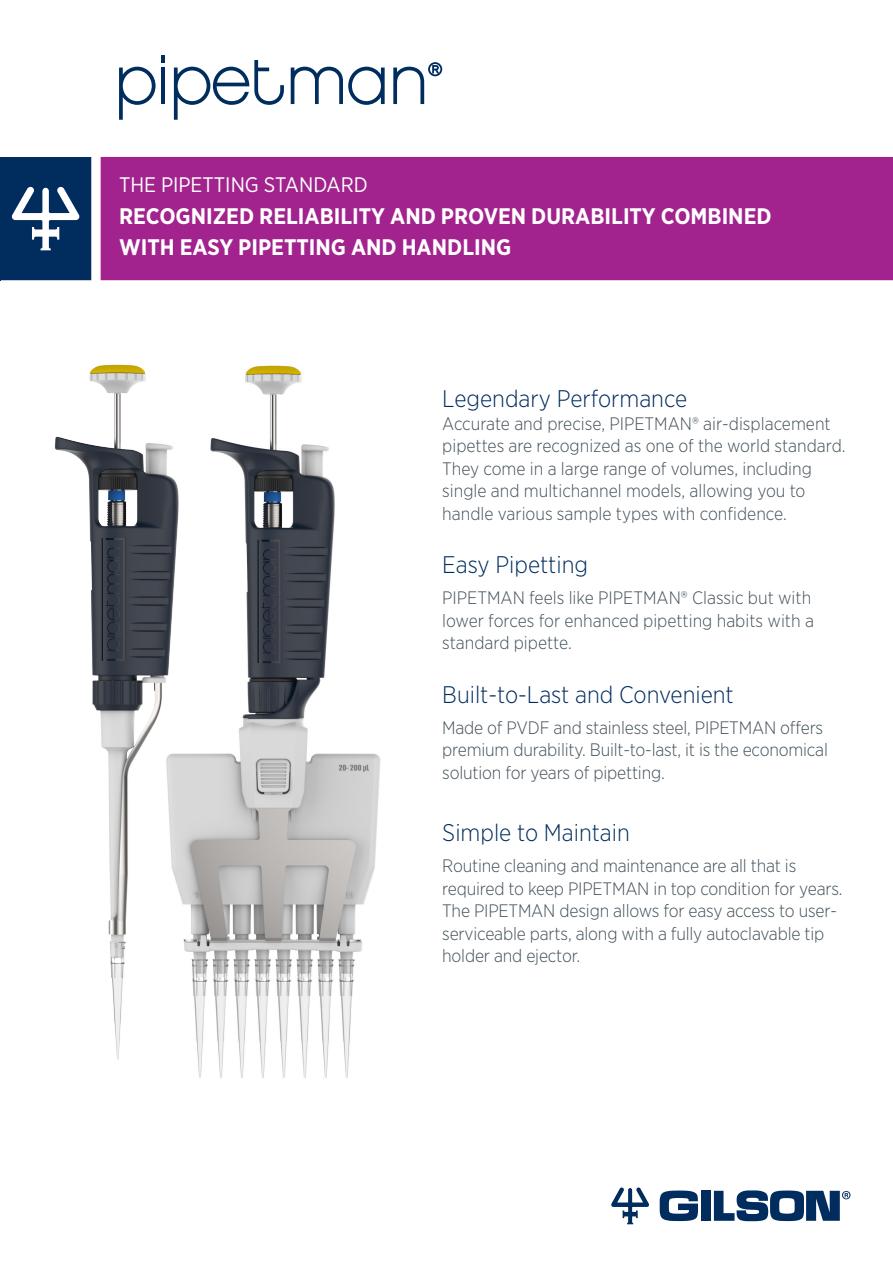
<style>
.page{position:relative;width:893px;height:1263px;background:#fff}
.page>*{position:absolute;margin:0;border:0;box-sizing:border-box;transform-origin:0 0}
.t1{font:300 24px "Gotham Narrow";color:#002c5e}
.t2{font:700 22.5px "Gotham Narrow";color:#fff}
.t3{font:21px "Gotham Narrow";color:#fff}
.t4{font:300 18px/22.5px "Gotham Narrow";letter-spacing:-.01em;color:#415059}
</style>
<div class="page">
<img style="left:220px;top:365px;width:161px;height:713px">
<svg style="left:0;top:157px;width:91px;height:123px;background:#204672"></svg>
<div style="left:101px;top:157px;width:792px;height:123px;background:#a2238e"></div>
<div style="left:701px;top:1191px;width:10px;height:30px;background:#002c5e"></div>
<svg style="left:660px;top:1190px;width:38px;height:31px"></svg>
<svg style="left:714px;top:1190px;width:136px;height:31px"></svg>
<svg style="left:611px;top:1187px;width:38px;height:37px"></svg>
<svg style="left:119px;top:56px;width:46px;height:64px"></svg>
<hr style="left:161px;top:68px;width:4px;height:36px;background:#002c5e">
<svg style="left:174px;top:60px;width:110px;height:60px"></svg>
<svg style="left:291px;top:67px;width:94px;height:38px"></svg>
<svg style="left:393px;top:62px;width:49px;height:42px"></svg>
<img style="left:55px;top:364px;width:165px;height:714px">
<p class="t3" style="left:119px;top:172px;width:250px">THE PIPETTING STANDARD</p>
<p class="t2" style="left:119px;top:201px;width:654px">RECOGNIZED RELIABILITY AND PROVEN DURABILITY COMBINED</p>
<p class="t2" style="left:119px;top:233px;width:394px">WITH EASY PIPETTING AND HANDLING</p>
<p class="t1" style="left:442px;top:384px;width:246px">Legendary Performance</p>
<p class="t4" style="left:442px;top:412px;width:405px">Accurate and precise, PIPETMAN® air-displacement pipettes are recognized as one of the world standard.</p>
<p class="t4" style="left:442px;top:457px;width:371px">They come in a large range of volumes, including single and multichannel models, allowing you to handle various sample types with confidence.</p>
<p class="t1" style="left:442px;top:550px;width:147px">Easy Pipetting</p>
<p class="t4" style="left:442px;top:586px;width:373px">PIPETMAN feels like PIPETMAN® Classic but with lower forces for enhanced pipetting habits with a standard pipette.</p>
<p class="t1" style="left:442px;top:680px;width:293px">Built-to-Last and Convenient</p>
<p class="t4" style="left:442px;top:716px;width:387px">Made of PVDF and stainless steel, PIPETMAN offers premium durability. Built-to-last, it is the economical solution for years of pipetting.</p>
<p class="t1" style="left:442px;top:818px;width:189px">Simple to Maintain</p>
<p class="t4" style="left:442px;top:854px;width:402px">Routine cleaning and maintenance are all that is required to keep PIPETMAN in top condition for years.<br>The PIPETMAN design allows for easy access to user&shy;serviceable parts, along with a fully autoclavable tip holder and ejector.</p>
</div>
